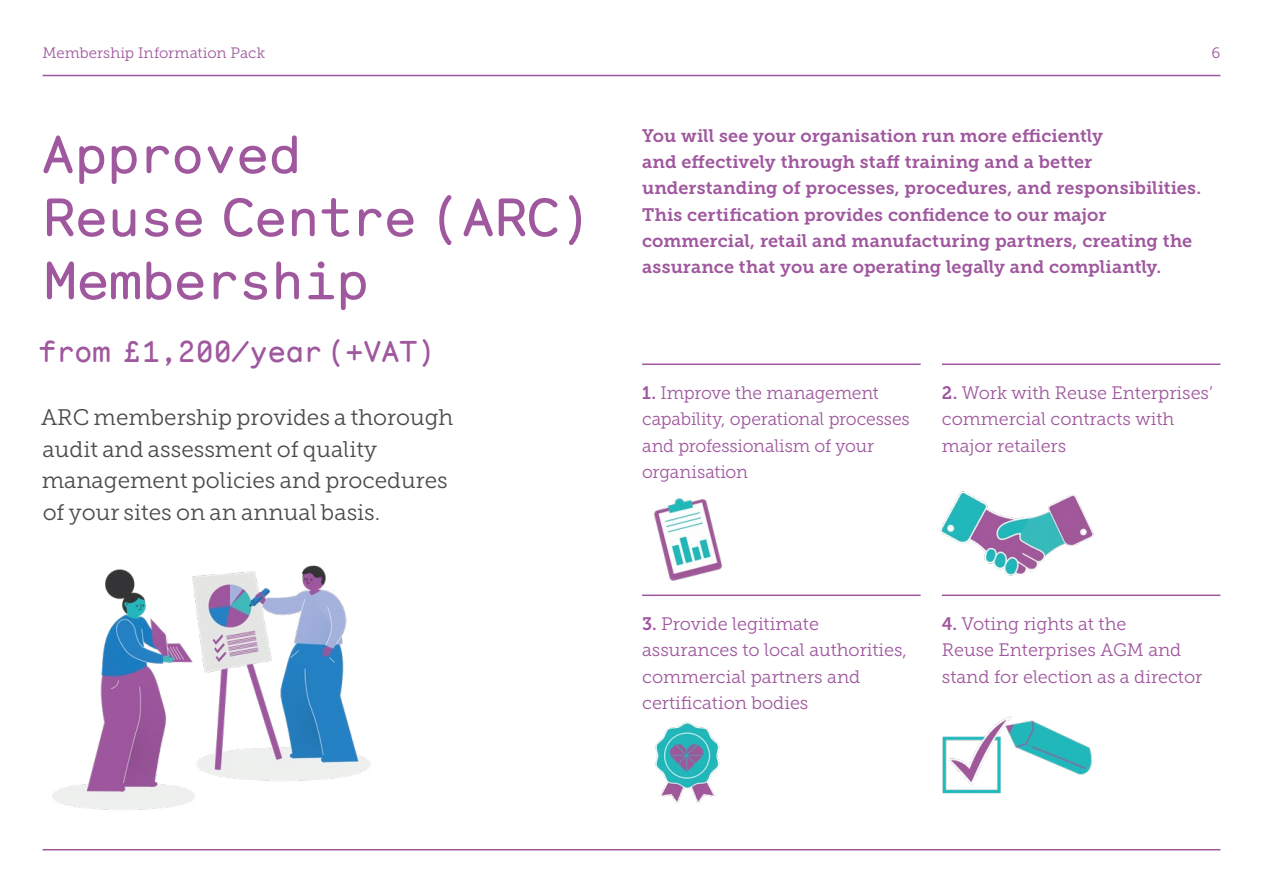
<style>
.page{position:relative;width:1263px;height:893px;background:#fff}
.page>*{position:absolute;margin:0;border:0;box-sizing:border-box;transform-origin:0 0}
.t1{font:54px/63px "Monosten A";letter-spacing:-.02em;color:#9f579e}
.t2{font:30px "Monosten A";letter-spacing:-.02em;color:#9f579e}
.t3{font:22.5px/31.5px "Museo Slab 300";color:#4a4a49}
.t4{font:18px/26.2px "Museo Slab 300";color:#9f579e}
.t5{font:18px/26.2px "Museo Slab 700";letter-spacing:.005em;color:#9f579e}
.t6{font:15px "Museo Slab 300";letter-spacing:.005em;color:#9f579e}
.s1{font-family:"Museo Slab 700"}
</style>
<div class="page">
<hr style="left:43px;top:849px;width:1177px;height:1px;background:#9f579e">
<hr style="left:43px;top:75px;width:1177px;height:1px;background:#9f579e">
<img style="left:52px;top:565px;width:319px;height:245px">
<hr style="left:942px;top:363px;width:278px;height:2px;background:#9f579e">
<hr style="left:642px;top:363px;width:279px;height:2px;background:#9f579e">
<hr style="left:942px;top:594px;width:278px;height:2px;background:#9f579e">
<hr style="left:642px;top:594px;width:279px;height:2px;background:#9f579e">
<img style="left:654px;top:498px;width:68px;height:83px">
<img style="left:940px;top:491px;width:162px;height:105px">
<img style="left:942px;top:716px;width:150px;height:78px">
<img style="left:655px;top:722px;width:65px;height:82px">
<p class="t6" style="left:43px;top:44px;width:224px">Membership Information Pack</p>
<p class="t6" style="left:1211px;top:44px;width:10px">6</p>
<h1 class="t1" style="left:41px;top:122px;width:552px">Approved<br>Reuse Centre (ARC)<br>Membership</h1>
<h2 class="t2" style="left:38px;top:333px;width:399px">from £1,200/year (+VAT)</h2>
<p class="t3" style="left:41px;top:402px;width:414px">ARC membership provides a thorough audit and assessment of quality management policies and procedures of your sites on an annual basis.</p>
<p class="t5" style="left:642px;top:123px;width:561px">You will see your organisation run more efficiently<br>and effectively through staff training and a better understanding of processes, procedures, and responsibilities.<br>This certification provides confidence to our major commercial, retail and manufacturing partners, creating the assurance that you are operating legally and compliantly.</p>
<p class="t4" style="left:642px;top:380px;width:269px"><span class="s1">1.</span> Improve the management capability, operational processes and professionalism of your organisation</p>
<p class="t4" style="left:942px;top:380px;width:272px"><span class="s1">2.</span> Work with Reuse Enterprises’ commercial contracts with major retailers</p>
<p class="t4" style="left:642px;top:611px;width:266px"><span class="s1">3.</span> Provide legitimate assurances to local authorities, commercial partners and certification bodies</p>
<p class="t4" style="left:942px;top:611px;width:262px"><span class="s1">4.</span> Voting rights at the<br>Reuse Enterprises AGM and stand for election as a director</p>
</div>
